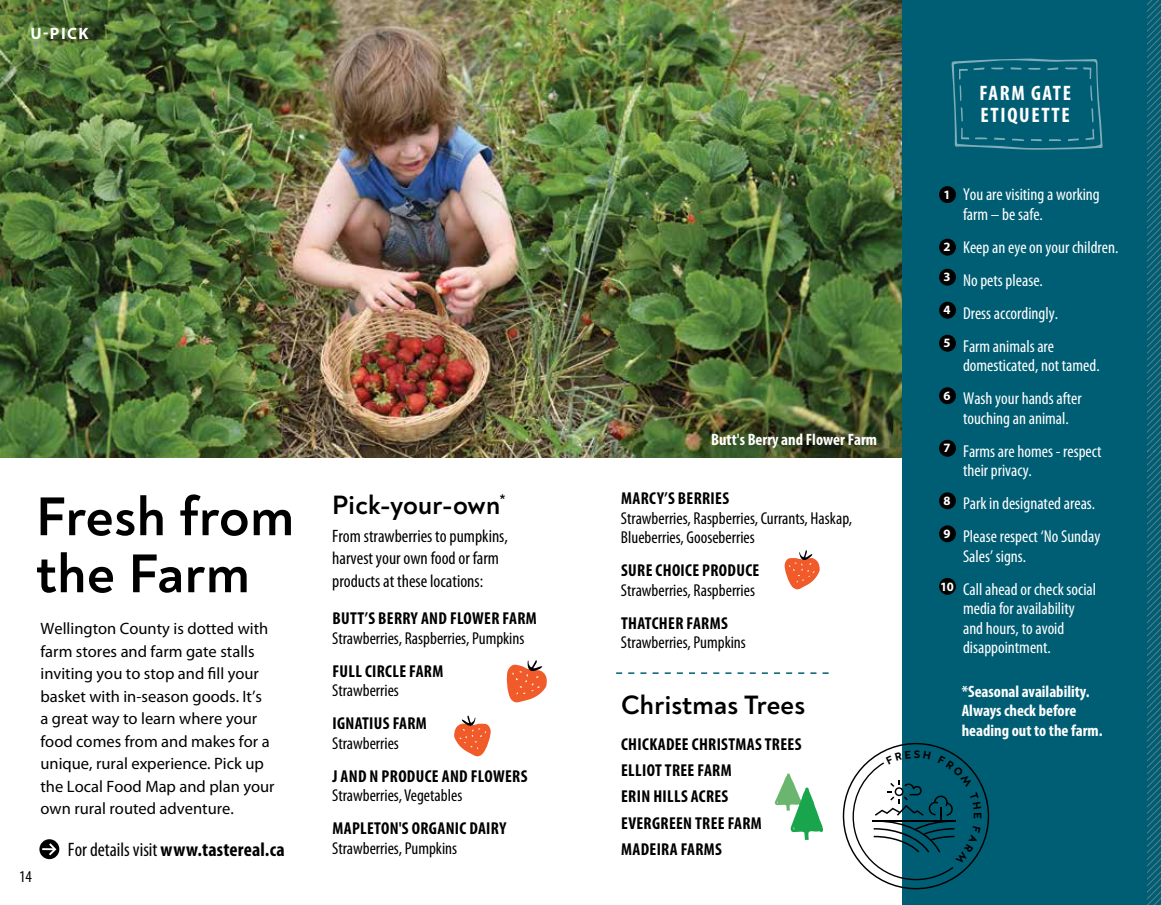
<style>
.page{position:relative;width:1161px;height:905px;background:#fff}
.page>*{position:absolute;margin:0;border:0;box-sizing:border-box;transform-origin:0 0}
.t1{font:700 55.5px/57px "Noah";letter-spacing:.01em;color:#000}
.t2{font:700 27px "Noah";letter-spacing:.01em;color:#000}
.t3{font:700 condensed 21px/22.5px "Myriad Pro";letter-spacing:.08em;color:#fff}
.t4{font:700 condensed 19.5px "Myriad Pro";letter-spacing:.01em;color:#000}
.t5{font:condensed 18px/22.5px "Myriad Pro";color:#000}
.t6{font:condensed 17.25px/33px "Myriad Pro";color:#fff}
.t7{font:700 condensed 17.25px/26.2px "Myriad Pro";letter-spacing:.02em;color:#000}
.t8{font:condensed 17.25px/19.5px "Myriad Pro";color:#000}
.t9{font:16.5px/22.5px "Myriad Pro";color:#000}
.t10{font:700 condensed 16.5px/19.5px "Myriad Pro";color:#fff}
.t11{font:700 16.5px "Myriad Pro";color:#fff}
.t12{font:condensed 16.5px "Myriad Pro";color:#000}
.s1{font-weight:400}
.s2{font-weight:700;font-stretch:normal;font-size:12.75px}
</style>
<div class="page">
<img style="left:0;top:0;width:902px;height:457px">
<div style="left:902px;top:0;width:259px;height:904px;background:#005e74"></div>
<svg style="left:952px;top:58px;width:151px;height:92px"></svg>
<div style="left:939px;top:186px;width:17px;height:17px;background:#000;border-radius:50%"></div>
<div style="left:939px;top:239px;width:17px;height:16px;background:#000;border-radius:50%"></div>
<div style="left:939px;top:269px;width:17px;height:16px;background:#000;border-radius:50%"></div>
<div style="left:939px;top:302px;width:17px;height:16px;background:#000;border-radius:50%"></div>
<div style="left:939px;top:335px;width:17px;height:16px;background:#000;border-radius:50%"></div>
<div style="left:939px;top:387px;width:17px;height:17px;background:#000;border-radius:50%"></div>
<div style="left:939px;top:440px;width:17px;height:16px;background:#000;border-radius:50%"></div>
<div style="left:939px;top:492px;width:17px;height:17px;background:#000;border-radius:50%"></div>
<div style="left:939px;top:525px;width:17px;height:17px;background:#000;border-radius:50%"></div>
<div style="left:939px;top:578px;width:17px;height:16px;background:#000;border-radius:50%"></div>
<svg style="left:507px;top:660px;width:40px;height:42px"></svg>
<svg style="left:454px;top:715px;width:37px;height:41px"></svg>
<svg style="left:785px;top:550px;width:35px;height:39px"></svg>
<svg style="left:39px;top:839px;width:20px;height:20px"></svg>
<svg style="left:42px;top:841px;width:16px;height:16px"></svg>
<div style="left:706px;top:428px;width:181px;height:30px;background:#000;opacity:.2"></div>
<svg style="left:616px;top:672px;width:213px;height:2px"></svg>
<svg style="left:774px;top:773px;width:49px;height:66px"></svg>
<svg style="left:1148px;top:0;width:13px;height:904px"></svg>
<svg style="left:842px;top:742px;width:148px;height:148px"></svg>
<p class="t11" style="left:30px;top:23px;width:60px">U-PICK</p>
<p class="t10" style="left:711px;top:429px;width:167px">Butt's Berry and Flower Farm</p>
<h1 class="t1" style="left:36px;top:488px;width:260px">Fresh from the Farm</h1>
<p class="t7" style="left:621px;top:485px;width:110px">MARCY’S BERRIES</p>
<h2 class="t2" style="left:332px;top:488px;width:175px">Pick-your-own<sup>*</sup></h2>
<p class="t5" style="left:332px;top:524px;width:177px">From strawberries to pumpkins, harvest your own food or farm products at these locations:</p>
<p class="t8" style="left:621px;top:508px;width:233px">Strawberries, Raspberries, Currants, Haskap,<br>Blueberries, Gooseberries</p>
<p class="t7" style="left:621px;top:557px;width:140px">SURE CHOICE PRODUCE</p>
<p class="t8" style="left:621px;top:580px;width:135px">Strawberries, Raspberries</p>
<p class="t7" style="left:621px;top:609px;width:108px">THATCHER FARMS</p>
<p class="t8" style="left:621px;top:632px;width:126px">Strawberries, Pumpkins</p>
<p class="t7" style="left:332px;top:605px;width:206px">BUTT’S BERRY AND FLOWER FARM</p>
<p class="t8" style="left:332px;top:628px;width:194px">Strawberries, Raspberries, Pumpkins</p>
<p class="t7" style="left:332px;top:657px;width:112px">FULL CIRCLE FARM</p>
<p class="t8" style="left:332px;top:680px;width:68px">Strawberries</p>
<p class="t7" style="left:332px;top:710px;width:96px">IGNATIUS FARM</p>
<p class="t8" style="left:332px;top:733px;width:68px">Strawberries</p>
<p class="t7" style="left:332px;top:762px;width:197px">J AND N PRODUCE AND FLOWERS</p>
<p class="t8" style="left:332px;top:785px;width:132px">Strawberries, Vegetables</p>
<p class="t7" style="left:332px;top:815px;width:175px">MAPLETON'S ORGANIC DAIRY</p>
<p class="t8" style="left:332px;top:838px;width:126px">Strawberries, Pumpkins</p>
<p class="t9" style="left:41px;top:617px;width:236px">Wellington County is dotted with farm stores and farm gate stalls inviting you to stop and fill your basket with in-season goods. It’s<br>a great way to learn where your food comes from and makes for a unique, rural experience. Pick up the Local Food Map and plan your own rural routed adventure.</p>
<h2 class="t2" style="left:621px;top:688px;width:186px">Christmas Trees</h2>
<p class="t7" style="left:621px;top:730px;width:182px">CHICKADEE CHRISTMAS TREES<br>ELLIOT TREE FARM<br>ERIN HILLS ACRES<br>EVERGREEN TREE FARM<br>MADEIRA FARMS</p>
<p class="t4" style="left:68px;top:836px;width:218px"><span class="s1">For details visit</span> www.tastereal.ca</p>
<p class="t12" style="left:19px;top:866px;width:14px">14</p>
<p class="t3" style="left:979px;top:81px;width:93px">FARM GATE<br>ETIQUETTE</p>
<p class="t6" style="left:963px;top:184px;width:138px;line-height:19.5px;text-indent:-20px"><span class="s2">1</span> You are visiting a working farm – be safe.</p>
<p class="t6" style="left:944px;top:230px;width:176px"><span class="s2">2</span> Keep an eye on your children.<br><sup>3</sup> No pets please.<br><sup>4</sup> Dress accordingly.<br><sup>5</sup> Farm animals are</p>
<p class="t6" style="left:944px;top:349px;width:158px;text-indent:20px">domesticated, not tamed.<br><sup>6</sup> Wash your hands after</p>
<p class="t6" style="left:944px;top:401px;width:160px;text-indent:20px">touching an animal.<br><sup>7</sup> Farms are homes - respect</p>
<p class="t6" style="left:944px;top:454px;width:158px;text-indent:20px">their privacy.<br><sup>8</sup> Park in designated areas.<br><sup>9</sup> Please respect ‘No Sunday</p>
<p class="t6" style="left:940px;top:539px;width:157px;text-indent:23px">Sales’ signs.<br><sup>10</sup> Call ahead or check social</p>
<p class="t6" style="left:963px;top:598px;width:113px;line-height:19.5px">media for availability and hours, to avoid disappointment.</p>
<p class="t10" style="left:962px;top:681px;width:142px">*Seasonal availability.<br>Always check before heading out to the farm.</p>
</div>
